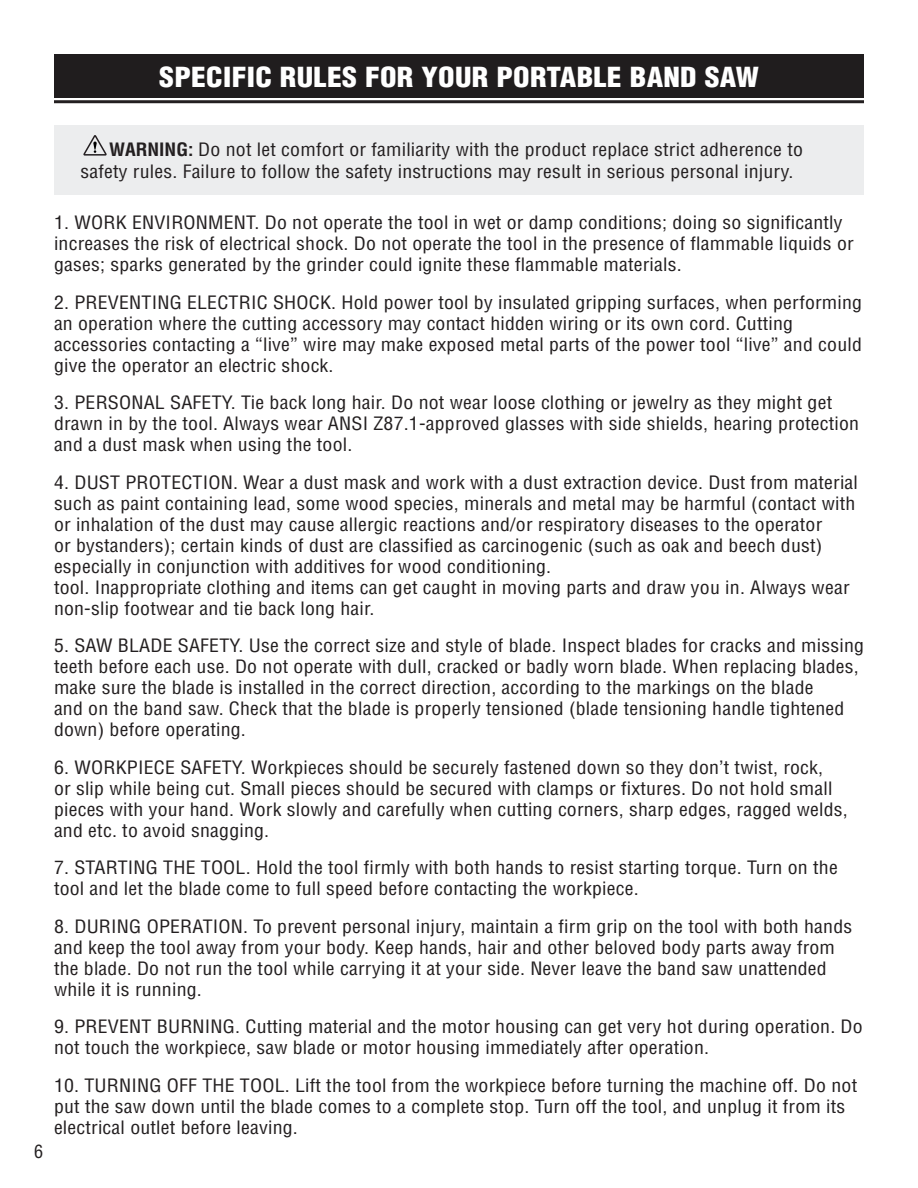
<style>
.page{position:relative;width:918px;height:1188px;background:#fff}
.page>*{position:absolute;margin:0;border:0;box-sizing:border-box;transform-origin:0 0}
.t1{font:900 condensed 27px "Helvetica";letter-spacing:.01em;color:#fff;scale:1.1 1}
.t2{font:condensed 18px/21px "Helvetica";letter-spacing:.01em;color:#231f20;scale:1.1 1}
.t3{font:condensed 18px "Helvetica";letter-spacing:.01em;color:#231f20}
.s1{font-weight:700}
</style>
<div class="page">
<div style="left:54px;top:54px;width:810px;height:44px;background:#201d1e"></div>
<hr style="left:54px;top:100px;width:810px;height:3px;background:#231f20">
<div style="left:54px;top:125px;width:810px;height:69px;background:#ecedee"></div>
<svg style="left:83px;top:135px;width:24px;height:21px"></svg>
<p class="t1" style="left:159px;top:60px;width:547px">SPECIFIC RULES FOR YOUR PORTABLE BAND SAW</p>
<p class="t2" style="left:80px;top:138px;width:658px;line-height:22.5px;text-indent:29px"><span class="s1">WARNING:</span> Do not let comfort or familiarity with the product replace strict adherence to safety rules. Failure to follow the safety instructions may result in serious personal injury.</p>
<p class="t3" style="left:34px;top:1141px;width:10px">6</p>
<p class="t2" style="left:54px;top:212px;width:729px">1. WORK ENVIRONMENT. Do not operate the tool in wet or damp conditions; doing so significantly increases the risk of electrical shock. Do not operate the tool in the presence of flammable liquids or gases; sparks generated by the grinder could ignite these flammable materials.</p>
<p class="t2" style="left:54px;top:292px;width:736px">2. PREVENTING ELECTRIC SHOCK. Hold power tool by insulated gripping surfaces, when performing an operation where the cutting accessory may contact hidden wiring or its own cord. Cutting accessories contacting a “live” wire may make exposed metal parts of the power tool “live” and could give the operator an electric shock.</p>
<p class="t2" style="left:54px;top:392px;width:733px">3. PERSONAL SAFETY. Tie back long hair. Do not wear loose clothing or jewelry as they might get drawn in by the tool. Always wear ANSI Z87.1-approved glasses with side shields, hearing protection and a dust mask when using the tool.</p>
<p class="t2" style="left:54px;top:472px;width:732px">4. DUST PROTECTION. Wear a dust mask and work with a dust extraction device. Dust from material such as paint containing lead, some wood species, minerals and metal may be harmful (contact with or inhalation of the dust may cause allergic reactions and/or respiratory diseases to the operator<br>or bystanders); certain kinds of dust are classified as carcinogenic (such as oak and beech dust) especially in conjunction with additives for wood conditioning.</p>
<p class="t2" style="left:54px;top:577px;width:725px">tool. Inappropriate clothing and items can get caught in moving parts and draw you in. Always wear non-slip footwear and tie back long hair.</p>
<p class="t2" style="left:54px;top:635px;width:738px">5. SAW BLADE SAFETY. Use the correct size and style of blade. Inspect blades for cracks and missing teeth before each use. Do not operate with dull, cracked or badly worn blade. When replacing blades, make sure the blade is installed in the correct direction, according to the markings on the blade<br>and on the band saw. Check that the blade is properly tensioned (blade tensioning handle tightened down) before operating.</p>
<p class="t2" style="left:54px;top:757px;width:723px">6. WORKPIECE SAFETY. Workpieces should be securely fastened down so they don’t twist, rock,<br>or slip while being cut. Small pieces should be secured with clamps or fixtures. Do not hold small pieces with your hand. Work slowly and carefully when cutting corners, sharp edges, ragged welds, and etc. to avoid snagging.</p>
<p class="t2" style="left:54px;top:857px;width:714px">7. STARTING THE TOOL. Hold the tool firmly with both hands to resist starting torque. Turn on the tool and let the blade come to full speed before contacting the workpiece.</p>
<p class="t2" style="left:54px;top:916px;width:727px">8. DURING OPERATION. To prevent personal injury, maintain a firm grip on the tool with both hands and keep the tool away from your body. Keep hands, hair and other beloved body parts away from the blade. Do not run the tool while carrying it at your side. Never leave the band saw unattended while it is running.</p>
<p class="t2" style="left:54px;top:1016px;width:737px">9. PREVENT BURNING. Cutting material and the motor housing can get very hot during operation. Do not touch the workpiece, saw blade or motor housing immediately after operation.</p>
<p class="t2" style="left:54px;top:1075px;width:732px">10. TURNING OFF THE TOOL. Lift the tool from the workpiece before turning the machine off. Do not put the saw down until the blade comes to a complete stop. Turn off the tool, and unplug it from its electrical outlet before leaving.</p>
</div>
